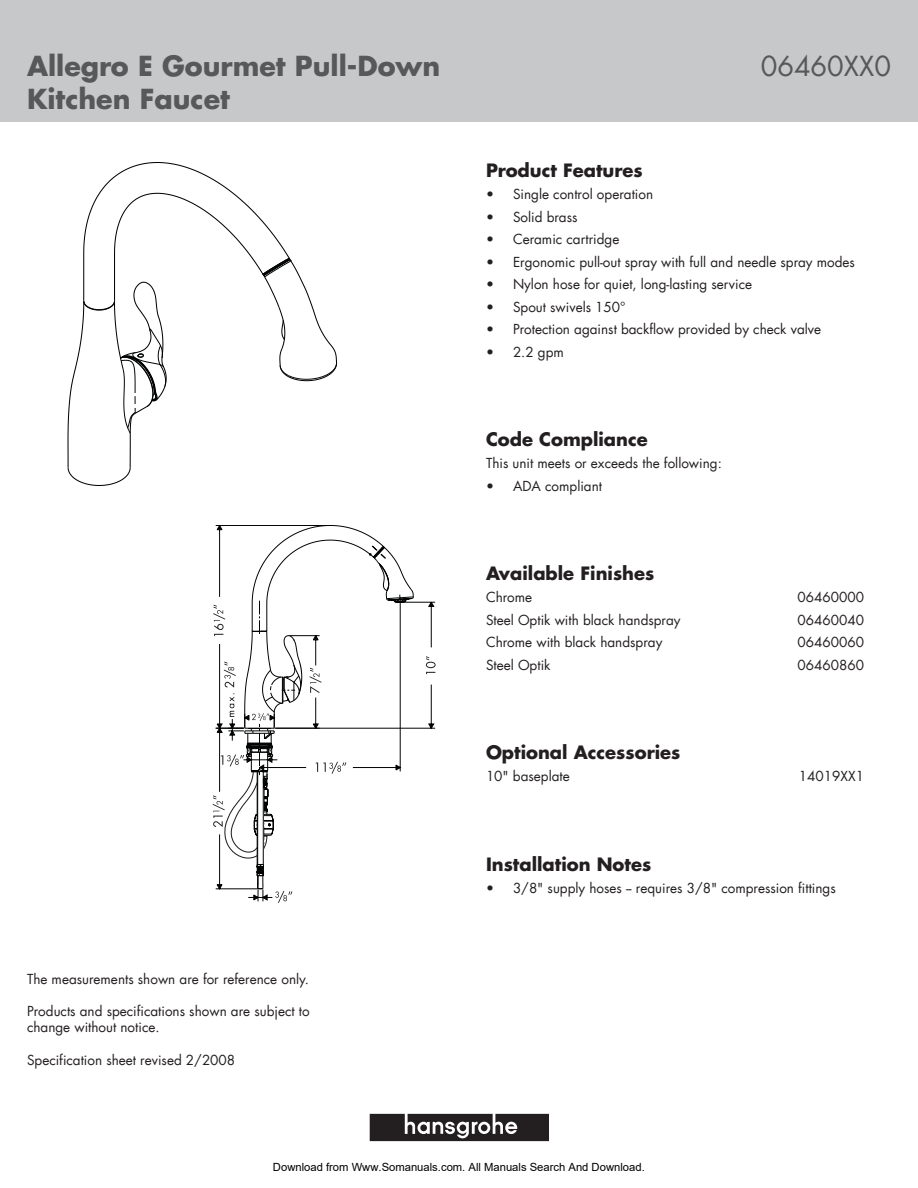
<style>
.page{position:relative;width:918px;height:1188px;background:#fff}
.page>*{position:absolute;margin:0;border:0;box-sizing:border-box;transform-origin:0 0}
.hansgrohe_product_na{font:700 27px/32.4px "Futura LT";color:#57585a}
.hansgrohe_product_nu{font:27px "Futura LT";color:#57585a}
.subject_heading{font:700 18px "Futura LT";color:#231f20}
.bullet_point{font:13.5px/22.5px "Futura LT";color:#231f20}
.detail{font:13.5px "Futura LT";color:#231f20}
.t1{font:11.25px "Arial";color:#000}
</style>
<div class="page">
<div style="left:0;top:0;width:918px;height:121px;background:#c7c8ca"></div>
<svg style="left:370px;top:1114px;width:178px;height:27px;background:#464344"></svg>
<svg style="left:68px;top:162px;width:269px;height:307px"></svg>
<svg style="left:213px;top:525px;width:223px;height:378px"></svg>
<p class="hansgrohe_product_na" style="left:27px;top:50px;width:415px">Allegro E Gourmet Pull-Down<br>Kitchen Faucet</p>
<p class="hansgrohe_product_nu" style="left:761px;top:49px;width:132px">06460XX0</p>
<p class="subject_heading" style="left:486px;top:158px;width:158px">Product Features</p>
<p class="bullet_point" style="left:513px;top:183px;width:142px">Single control operation</p>
<p class="bullet_point" style="left:513px;top:206px;width:66px">Solid brass</p>
<p class="bullet_point" style="left:513px;top:228px;width:108px">Ceramic cartridge</p>
<p class="bullet_point" style="left:513px;top:251px;width:344px">Ergonomic pull-out spray with full and needle spray modes</p>
<p class="bullet_point" style="left:513px;top:273px;width:241px">Nylon hose for quiet, long-lasting service</p>
<p class="bullet_point" style="left:513px;top:296px;width:114px">Spout swivels 150°</p>
<p class="bullet_point" style="left:513px;top:318px;width:310px">Protection against backflow provided by check valve</p>
<p class="bullet_point" style="left:513px;top:341px;width:52px">2.2 gpm</p>
<p class="bullet_point" style="left:486px;top:183px;width:9px;text-align:justify">• • • • • • • •</p>
<p class="subject_heading" style="left:486px;top:427px;width:163px">Code Compliance</p>
<p class="detail" style="left:486px;top:455px;width:237px">This unit meets or exceeds the following:</p>
<p class="bullet_point" style="left:486px;top:475px;width:118px">• ADA compliant</p>
<p class="subject_heading" style="left:486px;top:561px;width:170px">Available Finishes</p>
<p class="detail" style="left:486px;top:589px;width:48px">Chrome</p>
<p class="detail" style="left:797px;top:589px;width:68px">06460000</p>
<p class="detail" style="left:486px;top:611px;width:196px">Steel Optik with black handspray</p>
<p class="detail" style="left:797px;top:611px;width:68px">06460040</p>
<p class="detail" style="left:486px;top:634px;width:178px">Chrome with black handspray</p>
<p class="detail" style="left:797px;top:634px;width:68px">06460060</p>
<p class="detail" style="left:486px;top:656px;width:66px">Steel Optik</p>
<p class="detail" style="left:797px;top:656px;width:68px">06460860</p>
<p class="subject_heading" style="left:486px;top:740px;width:196px">Optional Accessories</p>
<p class="detail" style="left:486px;top:768px;width:85px">10" baseplate</p>
<p class="detail" style="left:799px;top:768px;width:67px">14019XX1</p>
<p class="bullet_point" style="left:27px;top:968px;width:284px">The measurements shown are for reference only.</p>
<p class="bullet_point" style="left:27px;top:1003px;width:284px;line-height:16.2px">Products and specifications shown are subject to change without notice.</p>
<p class="bullet_point" style="left:27px;top:1049px;width:210px">Specification sheet revised 2/2008</p>
<p class="subject_heading" style="left:486px;top:852px;width:167px">Installation Notes</p>
<p class="bullet_point" style="left:486px;top:877px;width:351px">• 3/8" supply hoses -- requires 3/8" compression fittings</p>
<p class="t1" style="left:273px;top:1160px;width:373px">Download from Www.Somanuals.com. All Manuals Search And Download.</p>
</div>
